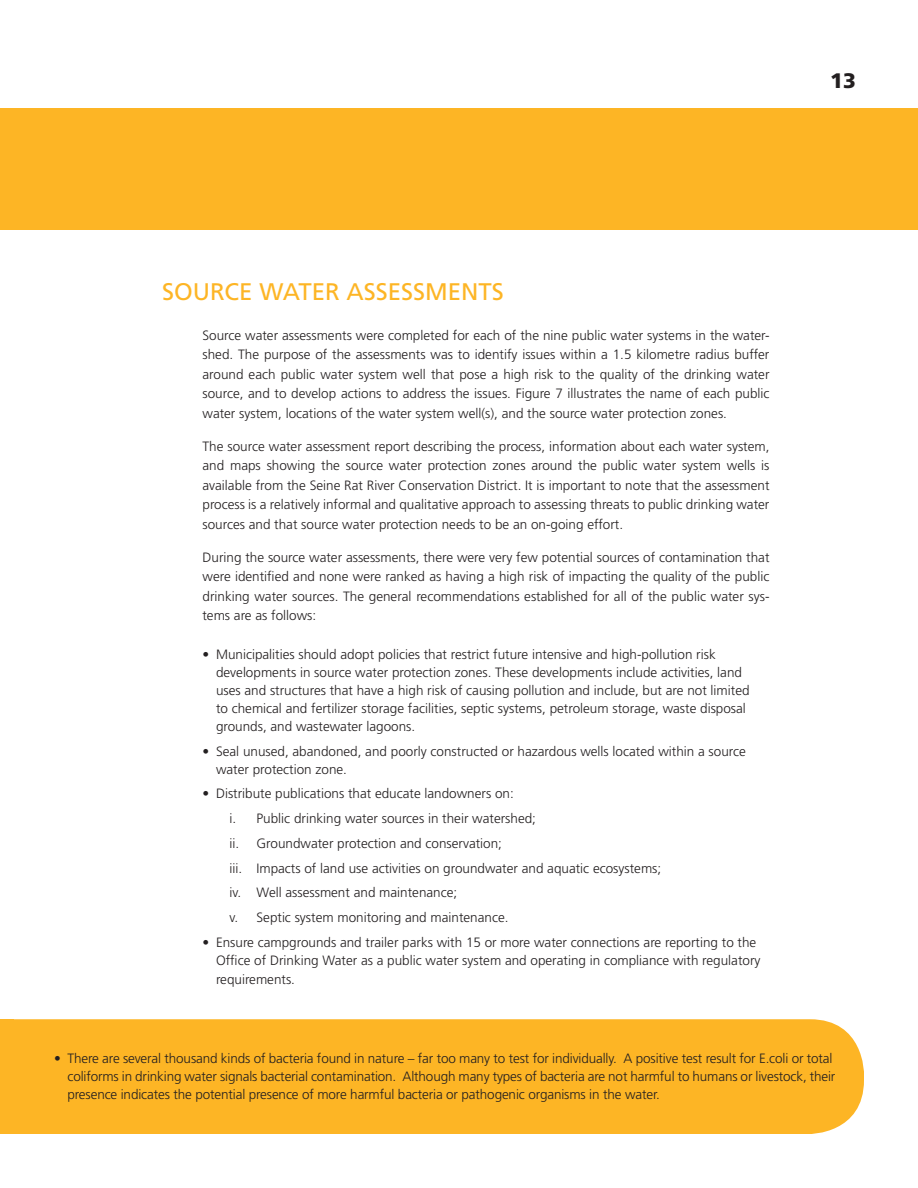
<style>
.page{position:relative;width:918px;height:1188px;background:#fff}
.page>*{position:absolute;margin:0;border:0;box-sizing:border-box;transform-origin:0 0}
.Subhead_-_Goal_1{font:24px "Frutiger";color:#fdb525}
.t1{font:900 21px "Frutiger";color:#231f20}
.Bullets_Level_2{font:300 13.5px/19.5px "Frutiger";color:#231f20}
</style>
<div class="page">
<div style="left:0;top:108px;width:918px;height:122px;background:#fdb525"></div>
<div style="left:14px;top:1019px;width:850px;height:115px;background:#fdb525"></div>
<div style="left:0;top:1019px;width:14px;height:115px;background:#fdb525"></div>
<p class="t1" style="left:830px;top:68px;width:27px">13</p>
<p class="Subhead_-_Goal_1" style="left:162px;top:278px;width:343px">SOURCE WATER ASSESSMENTS</p>
<p class="Bullets_Level_2" style="left:202px;top:326px;width:569px;text-align:justify">Source water assessments were completed for each of the nine public water systems in the water&shy;shed. The purpose of the assessments was to identify issues within a 1.5 kilometre radius buffer around each public water system well that pose a high risk to the quality of the drinking water source, and to develop actions to address the issues. Figure 7 illustrates the name of each public water system, locations of the water system well(s), and the source water protection zones.</p>
<p class="Bullets_Level_2" style="left:202px;top:437px;width:569px;text-align:justify">The source water assessment report describing the process, information about each water system, and maps showing the source water protection zones around the public water system wells is available from the Seine Rat River Conservation District. It is important to note that the assessment process is a relatively informal and qualitative approach to assessing threats to public drinking water sources and that source water protection needs to be an on-going effort.</p>
<p class="Bullets_Level_2" style="left:202px;top:548px;width:569px;text-align:justify">During the source water assessments, there were very few potential sources of contamination that were identified and none were ranked as having a high risk of impacting the quality of the public drinking water sources. The general recommendations established for all of the public water sys&shy;tems are as follows:</p>
<p class="Bullets_Level_2" style="left:216px;top:645px;width:535px;line-height:18px;text-indent:-14px">• Municipalities should adopt policies that restrict future intensive and high-pollution risk developments in source water protection zones. These developments include activities, land uses and structures that have a high risk of causing pollution and include, but are not limited to chemical and fertilizer storage facilities, septic systems, petroleum storage, waste disposal grounds, and wastewater lagoons.</p>
<p class="Bullets_Level_2" style="left:216px;top:742px;width:531px;line-height:18px;text-indent:-14px">• Seal unused, abandoned, and poorly constructed or hazardous wells located within a source water protection zone.</p>
<p class="Bullets_Level_2" style="left:202px;top:784px;width:313px">• Distribute publications that educate landowners on:</p>
<p class="Bullets_Level_2" style="left:230px;top:809px;width:308px">i. Public drinking water sources in their watershed;</p>
<p class="Bullets_Level_2" style="left:230px;top:834px;width:274px">ii. Groundwater protection and conservation;</p>
<p class="Bullets_Level_2" style="left:230px;top:858px;width:433px">iii. Impacts of land use activities on groundwater and aquatic ecosystems;</p>
<p class="Bullets_Level_2" style="left:230px;top:883px;width:229px">iv. Well assessment and maintenance;</p>
<p class="Bullets_Level_2" style="left:230px;top:908px;width:281px">v. Septic system monitoring and maintenance.</p>
<p class="Bullets_Level_2" style="left:216px;top:933px;width:546px;line-height:18px;text-indent:-14px">• Ensure campgrounds and trailer parks with 15 or more water connections are reporting to the<br>Office of Drinking Water as a public water system and operating in compliance with regulatory</p>
<p class="Bullets_Level_2" style="left:216px;top:970px;width:81px">requirements.</p>
<p class="Bullets_Level_2" style="left:68px;top:1050px;width:769px;line-height:18px;text-indent:-14px">• There are several thousand kinds of bacteria found in nature – far too many to test for individually. A positive test result for E.coli or total coliforms in drinking water signals bacterial contamination. Although many types of bacteria are not harmful to humans or livestock, their presence indicates the potential presence of more harmful bacteria or pathogenic organisms in the water.</p>
</div>
